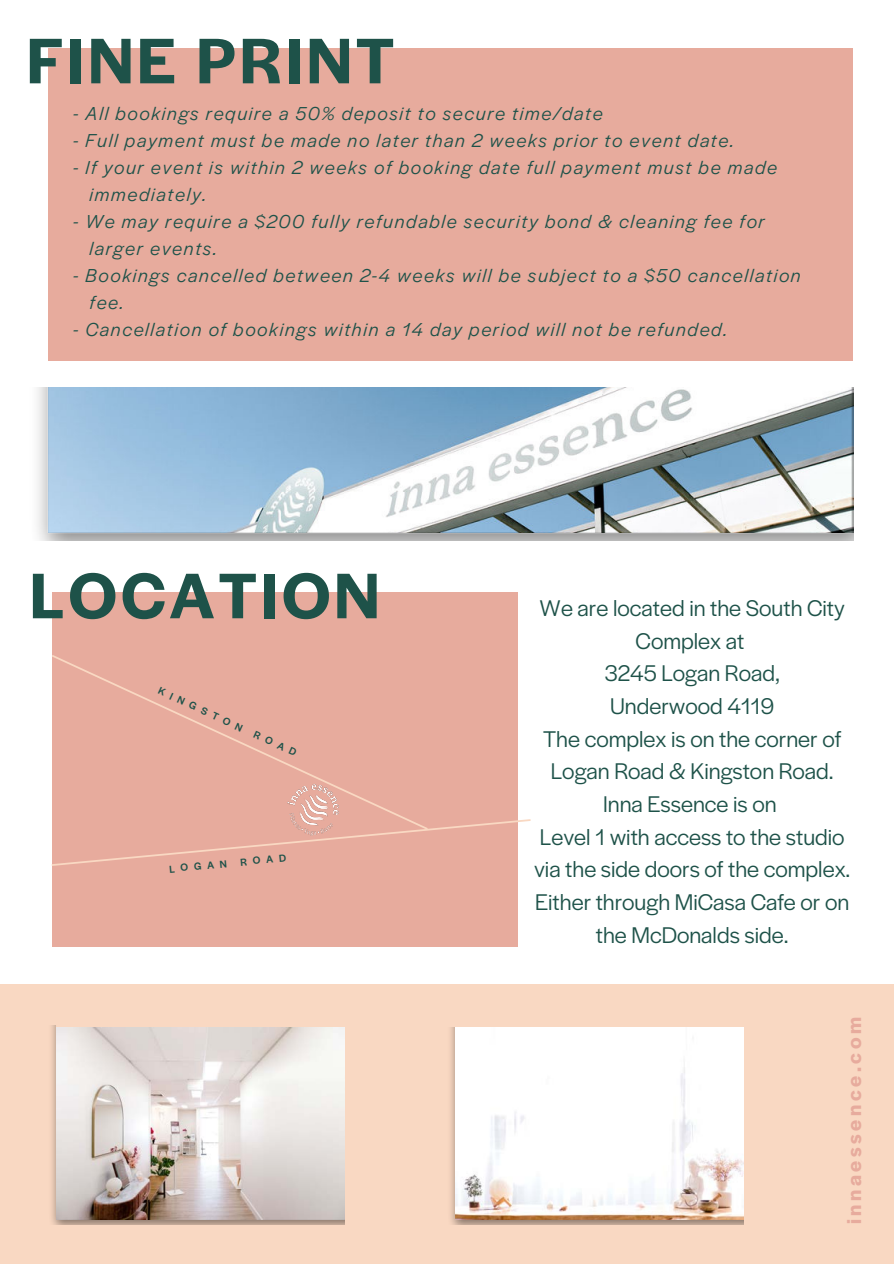
<style>
.page{position:relative;width:894px;height:1264px;background:#fff}
.page>*{position:absolute;margin:0;border:0;box-sizing:border-box;transform-origin:0 0}
.t1{font:600 67.05px "Halyard Display";letter-spacing:.05em;color:#1e5249}
.t2{font:23.7px/32.7px "Halyard Display";color:#1e5249;text-align:center}
.t3{font:600 21px "Halyard Display";letter-spacing:.17em;color:#e7ab9d}
.t4{font:italic 19.5px "Halyard Display";letter-spacing:.085em;color:#1e5249}
.t5{font:500 10.65px "Halyard Display";color:#1e5249}
</style>
<div class="page">
<div style="left:49px;top:48px;width:803px;height:312px;background:#e7ab9d"></div>
<img style="left:37px;top:387px;width:816px;height:154px">
<div style="left:52px;top:592px;width:465px;height:355px;background:#e7ab9d"></div>
<svg style="left:52px;top:655px;width:355px;height:164px"></svg>
<svg style="left:52px;top:819px;width:478px;height:47px"></svg>
<img style="left:275px;top:771px;width:76px;height:76px">
<div style="left:0;top:984px;width:893px;height:279px;background:#f9d8c2"></div>
<img style="left:51px;top:1025px;width:294px;height:198px">
<img style="left:450px;top:1027px;width:293px;height:197px">
<p class="t1" style="left:27px;top:11px;width:369px">FINE PRINT</p>
<p class="t4" style="left:73px;top:99px;width:531px">- All bookings require a 50% deposit to secure time/date</p>
<p class="t4" style="left:73px;top:126px;width:662px">- Full payment must be made no later than 2 weeks prior to event date.</p>
<p class="t4" style="left:73px;top:153px;width:705px">- If your event is within 2 weeks of booking date full payment must be made</p>
<p class="t4" style="left:89px;top:180px;width:118px">immediately.</p>
<p class="t4" style="left:73px;top:207px;width:693px">- We may require a $200 fully refundable security bond &amp; cleaning fee for</p>
<p class="t4" style="left:89px;top:234px;width:129px">larger events.</p>
<p class="t4" style="left:73px;top:261px;width:729px">- Bookings cancelled between 2-4 weeks will be subject to a $50 cancellation</p>
<p class="t4" style="left:89px;top:288px;width:36px">fee.</p>
<p class="t4" style="left:73px;top:315px;width:655px">- Cancellation of bookings within a 14 day period will not be refunded.</p>
<p class="t1" style="left:30px;top:546px;width:351px">LOCATION</p>
<p class="t5" style="left:162px;top:682px;width:93px;rotate:25deg">KINGSTON</p>
<p class="t5" style="left:258px;top:726px;width:47px;rotate:25deg">ROAD</p>
<p class="t5" style="left:168px;top:861px;width:59px;rotate:-6deg">LOGAN</p>
<p class="t5" style="left:240px;top:854px;width:47px;rotate:-6deg">ROAD</p>
<p class="t2" style="left:539px;top:590px;width:307px">We are located in the South City<br>Complex at</p>
<p class="t2" style="left:604px;top:656px;width:177px">3245 Logan Road,</p>
<p class="t2" style="left:610px;top:688px;width:166px">Underwood 4119</p>
<p class="t2" style="left:543px;top:721px;width:299px">The complex is on the corner of<br>Logan Road &amp; Kingston Road.</p>
<p class="t2" style="left:603px;top:786px;width:175px">Inna Essence is on</p>
<p class="t2" style="left:534px;top:819px;width:318px">Level 1 with access to the studio via the side doors of the complex.<br>Either through MiCasa Cafe or on the McDonalds side.</p>
<p class="t3" style="left:838px;top:1224px;width:209px;rotate:-90deg">innaessence.com</p>
</div>
